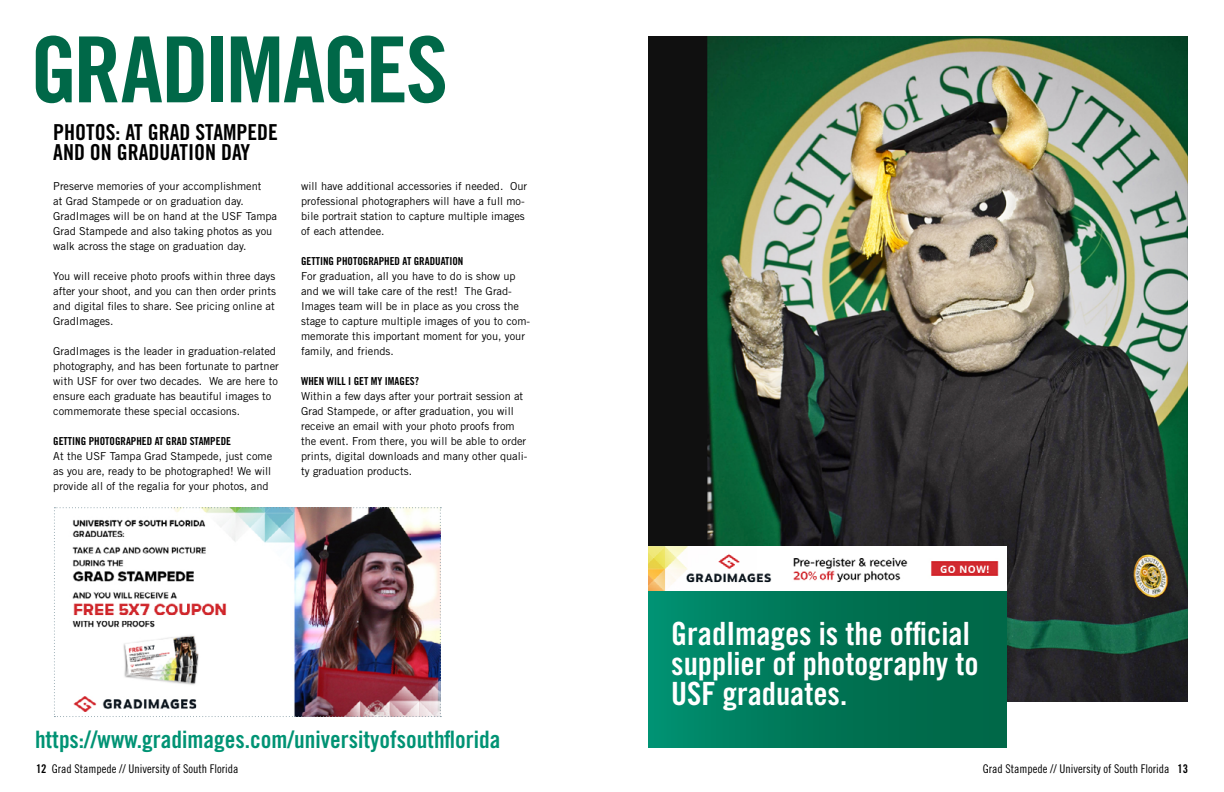
<style>
.page{position:relative;width:1224px;height:792px;background:#fff}
.page>*{position:absolute;margin:0;border:0;box-sizing:border-box;transform-origin:0 0}
.t1{font:91.2px "Trade Gothic LT Std Bd Cn 20";letter-spacing:-.035em;color:#006848;scale:1.05 1}
.t2{font:32px/30px "Trade Gothic LT Std Bd Cn 20";color:#fff}
.t3{font:24px "Trade Gothic LT Std Bd Cn 20";color:#009374}
.t4{font:22px/20px "Trade Gothic LT Std Bd Cn 20";color:#000}
.t5{font:12px "Trade Gothic LT Std Cn 18";color:#000}
.t6{font:11px/15px "Trade Gothic LT Std";color:#000}
.t7{font:11px "Trade Gothic LT Std Bd Cn 20";color:#000}
.s1{font-family:"Trade Gothic LT Std Bd Cn 20"}
</style>
<div class="page">
<img style="left:648px;top:36px;width:540px;height:665px">
<div style="left:648px;top:591px;width:359px;height:156px;background:linear-gradient(to right,#008d6e,#006141)"></div>
<img style="left:54px;top:507px;width:387px;height:210px">
<img style="left:648px;top:546px;width:359px;height:45px">
<h1 class="t1" style="left:30px;top:14px;width:400px">GRADIMAGES</h1>
<h3 class="t4" style="left:53px;top:122px;width:226px">PHOTOS: AT GRAD STAMPEDE<br>AND ON GRADUATION DAY</h3>
<p class="t6" style="left:53px;top:178px;width:225px">Preserve memories of your accomplishment<br>at Grad Stampede or on graduation day.<br>GradImages will be on hand at the USF Tampa Grad Stampede and also taking photos as you walk across the stage on graduation day.</p>
<p class="t6" style="left:53px;top:268px;width:224px;text-align:justify">You will receive photo proofs within three days after your shoot, and you can then order prints and digital files to share. See pricing online at GradImages.</p>
<p class="t6" style="left:53px;top:343px;width:227px">GradImages is the leader in graduation-related photography, and has been fortunate to partner with USF for over two decades. We are here to ensure each graduate has beautiful images to commemorate these special occasions.</p>
<p class="t7" style="left:53px;top:434px;width:179px">GETTING PHOTOGRAPHED AT GRAD STAMPEDE</p>
<p class="t6" style="left:53px;top:448px;width:220px;text-align:justify">At the USF Tampa Grad Stampede, just come as you are, ready to be photographed! We will provide all of the regalia for your photos, and</p>
<p class="t6" style="left:301px;top:179px;width:228px">will have additional accessories if needed. Our professional photographers will have a full mo&shy;bile portrait station to capture multiple images of each attendee.</p>
<p class="t7" style="left:301px;top:254px;width:164px">GETTING PHOTOGRAPHED AT GRADUATION</p>
<p class="t6" style="left:301px;top:269px;width:231px">For graduation, all you have to do is show up and we will take care of the rest! The Grad-Images team will be in place as you cross the stage to capture multiple images of you to com&shy;memorate this important moment for you, your family, and friends.</p>
<p class="t7" style="left:301px;top:374px;width:119px">WHEN WILL I GET MY IMAGES?</p>
<p class="t6" style="left:301px;top:389px;width:228px">Within a few days after your portrait session at Grad Stampede, or after graduation, you will receive an email with your photo proofs from the event. From there, you will be able to order prints, digital downloads and many other quali&shy;ty graduation products.</p>
<h3 class="t3" style="left:35px;top:724px;width:467px">https://www.gradimages.com/universityofsouthflorida</h3>
<h2 class="t2" style="left:671px;top:618px;width:309px">GradImages is the official supplier of photography to<br>USF graduates.</h2>
<p class="t5" style="left:36px;top:762px;width:204px"><span class="s1">12</span> Grad Stampede // University of South Florida</p>
<p class="t5" style="left:983px;top:762px;width:207px">Grad Stampede // University of South Florida <span class="s1">13</span></p>
</div>
